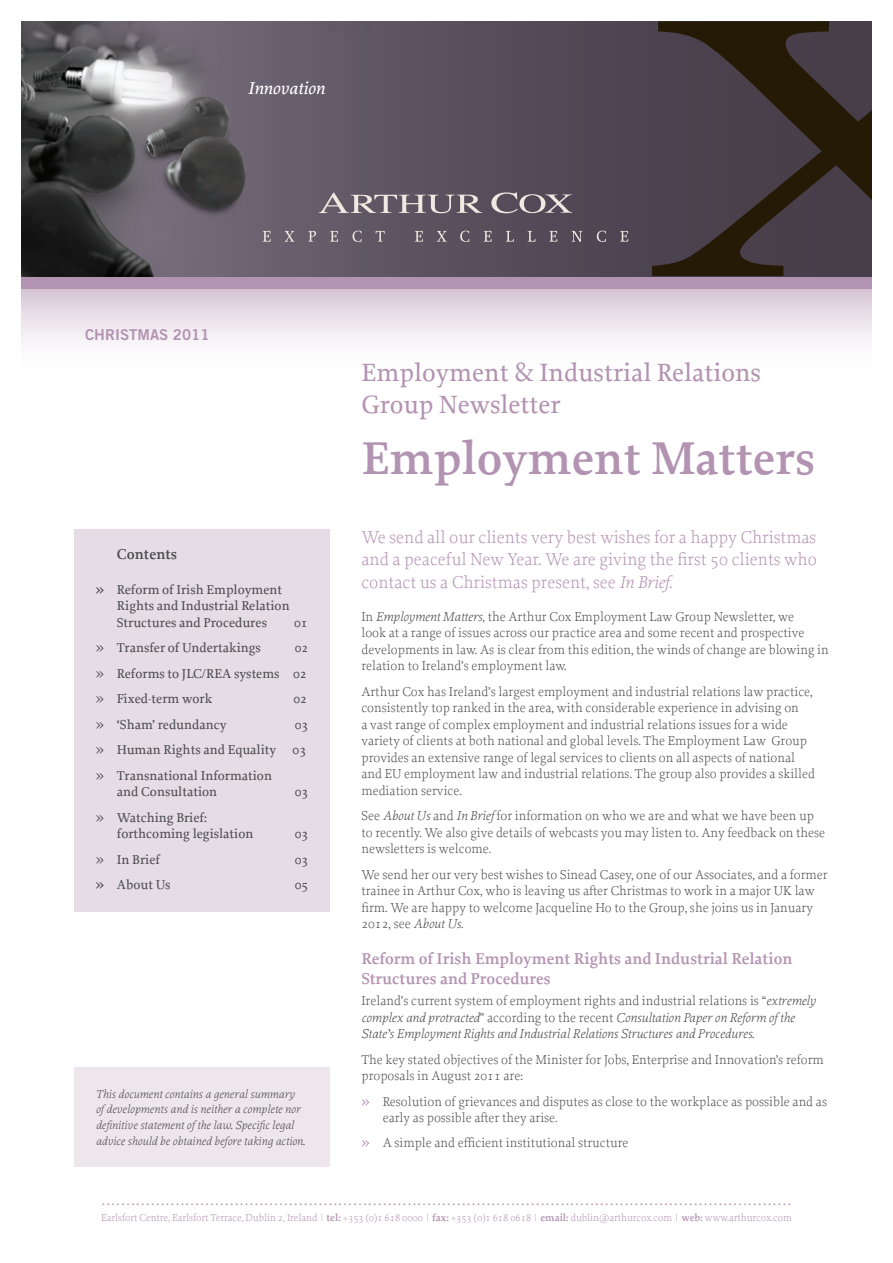
<style>
.page{position:relative;width:893px;height:1263px;background:#fff}
.page>*{position:absolute;margin:0;border:0;box-sizing:border-box;transform-origin:0 0}
.t1{font:600 48.3px "Proforma";color:#b393b2}
.t2{font:500 26.25px/31.5px "Proforma";color:#b393b2}
.t3{font:300 18px/22.5px "Proforma";color:#b393b2;text-align:justify}
.t4{font:italic 500 18px "Proforma";color:#fff}
.t5{font:600 16.5px/19.5px "Proforma";color:#b393b2}
.t6{font:15px "Trade Gothic LT Std Bd 2";color:#b393b2}
.t7{font:600 15px "Proforma";color:#4b4c4d}
.t8{font:300 13.5px/16.5px "Proforma";color:#4b4c4d}
.t9{font:500 13.5px/16.5px "Proforma";color:#4b4c4d}
.t10{font:italic 300 13.5px/16.5px "Proforma";color:#4b4c4d}
.t11{font:italic 300 12px/15.8px "Proforma";letter-spacing:.01em;color:#4b4c4d}
.t12{font:700 10.5px "Proforma";color:#b393b2}
.t13{font:300 10.5px "Proforma";letter-spacing:-.005em;color:#b393b2}
.s1{font-weight:700;font-size:16.5px}
.s2{font-size:16.5px}
.s3{font-style:italic}
.s4{font-style:normal}
.s5{font-weight:600;font-size:16.5px;color:#b393b2}
.s6{font-weight:600}
</style>
<div class="page">
<div style="left:21px;top:289px;width:851px;height:85px;background:linear-gradient(to bottom,#dacbd9,#fff)"></div>
<div style="left:21px;top:276px;width:851px;height:13px;background:#b393b2"></div>
<div style="left:74px;top:529px;width:256px;height:383px;background:#e6dce6"></div>
<div style="left:74px;top:1067px;width:256px;height:100px;background:#ede6ec"></div>
<div style="left:21px;top:21px;width:851px;height:255px;background:#524956"></div>
<svg style="left:446px;top:192px;width:126px;height:21px"></svg>
<svg style="left:460px;top:231px;width:9px;height:11px"></svg>
<svg style="left:484px;top:231px;width:8px;height:11px"></svg>
<svg style="left:506px;top:231px;width:8px;height:11px"></svg>
<svg style="left:528px;top:231px;width:8px;height:11px"></svg>
<svg style="left:549px;top:231px;width:8px;height:11px"></svg>
<svg style="left:572px;top:231px;width:10px;height:11px"></svg>
<svg style="left:597px;top:231px;width:9px;height:11px"></svg>
<svg style="left:620px;top:231px;width:8px;height:11px"></svg>
<svg style="left:652px;top:21px;width:220px;height:255px;fill:#483f4b"></svg>
<img style="left:21px;top:21px;width:425px;height:255px">
<p class="t4" style="left:248px;top:77px;width:79px">Innovation</p>
<p class="t6" style="left:85px;top:326px;width:126px">CHRISTMAS 2011</p>
<p class="t7" style="left:117px;top:545px;width:62px">Contents</p>
<p class="t9" style="left:117px;top:581px;width:174px;text-indent:-21px"><span class="s1">»</span> Reform of Irish Employment<br>Rights and Industrial Relation<br>Structures and Procedures</p>
<p class="t9" style="left:294px;top:614px;width:15px">01</p>
<p class="t9" style="left:96px;top:640px;width:167px"><span class="s2">»</span> Transfer of Undertakings</p>
<p class="t9" style="left:295px;top:640px;width:15px">02</p>
<p class="t9" style="left:96px;top:665px;width:213px"><span class="s2">»</span> Reforms to JLC/REA systems 02</p>
<p class="t9" style="left:96px;top:691px;width:118px"><span class="s2">»</span> Fixed-term work</p>
<p class="t9" style="left:293px;top:691px;width:15px">02</p>
<p class="t9" style="left:96px;top:716px;width:133px"><span class="s2">»</span> ‘Sham’ redundancy</p>
<p class="t9" style="left:295px;top:716px;width:15px">03</p>
<p class="t9" style="left:96px;top:742px;width:212px"><span class="s2">»</span> Human Rights and Equality 03</p>
<p class="t9" style="left:96px;top:767px;width:178px"><span class="s2">»</span> Transnational Information</p>
<p class="t9" style="left:117px;top:784px;width:102px">and Consultation</p>
<p class="t9" style="left:295px;top:784px;width:15px">03</p>
<p class="t9" style="left:96px;top:809px;width:113px"><span class="s2">»</span> Watching Brief:</p>
<p class="t9" style="left:117px;top:826px;width:138px">forthcoming legislation</p>
<p class="t9" style="left:295px;top:826px;width:15px">03</p>
<p class="t9" style="left:96px;top:851px;width:66px"><span class="s2">»</span> In Brief</p>
<p class="t9" style="left:295px;top:851px;width:15px">03</p>
<p class="t9" style="left:96px;top:877px;width:77px"><span class="s1">»</span> About Us</p>
<p class="t9" style="left:295px;top:877px;width:15px">05</p>
<p class="t11" style="left:96px;top:1085px;width:211px">This document contains a general summary of developments and is neither a complete nor definitive statement of the law. Specific legal advice should be obtained before taking action.</p>
<p class="t2" style="left:361px;top:357px;width:401px">Employment &amp; Industrial Relations<br>Group Newsletter</p>
<p class="t1" style="left:361px;top:428px;width:455px">Employment Matters</p>
<p class="t3" style="left:361px;top:526px;width:457px">We send all our clients very best wishes for a happy Christmas and a peaceful New Year. We are giving the first 50 clients who contact us a Christmas present, see <span class="s3">In Brief</span>.</p>
<p class="t8" style="left:361px;top:608px;width:469px">In <span class="s3">Employment Matters</span>, the Arthur Cox Employment Law Group Newsletter, we<br>look at a range of issues across our practice area and some recent and prospective developments in law. As is clear from this edition, the winds of change are blowing in relation to Ireland’s employment law.</p>
<p class="t8" style="left:361px;top:683px;width:455px">Arthur Cox has Ireland’s largest employment and industrial relations law practice, consistently top ranked in the area, with considerable experience in advising on<br>a vast range of complex employment and industrial relations issues for a wide variety of clients at both national and global levels. The Employment Law Group provides an extensive range of legal services to clients on all aspects of national and EU employment law and industrial relations. The group also provides a skilled mediation service.</p>
<p class="t8" style="left:361px;top:808px;width:465px">See <span class="s3">About Us</span> and <span class="s3">In Brief</span> for information on who we are and what we have been up to recently. We also give details of webcasts you may listen to. Any feedback on these newsletters is welcome.</p>
<p class="t8" style="left:361px;top:866px;width:468px">We send her our very best wishes to Sinead Casey, one of our Associates, and a former trainee in Arthur Cox, who is leaving us after Christmas to work in a major UK law firm. We are happy to welcome Jacqueline Ho to the Group, she joins us in January 2012, see <span class="s3">About Us</span>.</p>
<p class="t5" style="left:361px;top:949px;width:433px">Reform of Irish Employment Rights and Industrial Relation<br>Structures and Procedures</p>
<p class="t10" style="left:361px;top:992px;width:456px"><span class="s4">Ireland’s current system of employment rights and industrial relations is “</span>extremely complex and protracted<span class="s4">” according to the recent</span> Consultation Paper on Reform of the<br>State’s Employment Rights and Industrial Relations Structures and Procedures<span class="s4">.</span></p>
<p class="t8" style="left:361px;top:1051px;width:464px">The key stated objectives of the Minister for Jobs, Enterprise and Innovation’s reform proposals in August 2011 are:</p>
<p class="t8" style="left:383px;top:1093px;width:446px;text-indent:-21px"><span class="s5">»</span> Resolution of grievances and disputes as close to the workplace as possible and as early as possible after they arise.</p>
<p class="t8" style="left:361px;top:1134px;width:269px"><span class="s5">»</span> A simple and efficient institutional structure</p>
<p class="t12" style="left:102px;top:1195px;width:690px">. . . . . . . . . . . . . . . . . . . . . . . . . . . . . . . . . . . . . . . . . . . . . . . . . . . . . . . . . . . . . . . . . . . . . . . . . . . . . . . . . . . . . . . . . . . . . . . . . . . . . . . . . . . . . . . . . . . . . . . . . . . . . . . . . . . . . . . . . . . .</p>
<p class="t13" style="left:101px;top:1211px;width:692px">Earlsfort Centre, Earlsfort Terrace, Dublin 2, Ireland | <span class="s6">tel:</span> +353 (0)1 618 0000 | <span class="s6">fax:</span> +353 (o)1 618 0618 | <span class="s6">email:</span> dublin@arthurcox.com | <span class="s6">web:</span> www.arthurcox.com</p>
</div>
